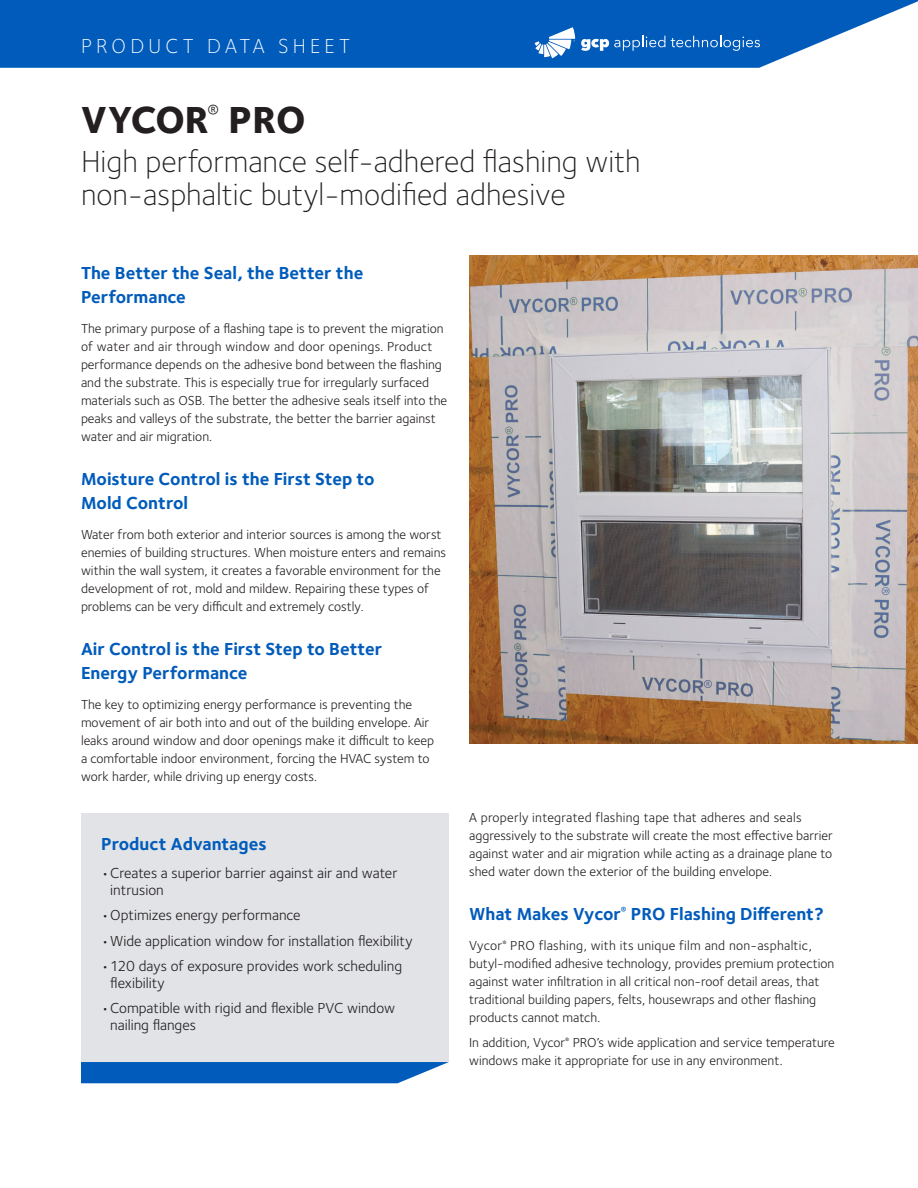
<style>
.page{position:relative;width:918px;height:1188px;background:#fff}
.page>*{position:absolute;margin:0;border:0;box-sizing:border-box;transform-origin:0 0}
.Document_Headline{font:800 39px "Foundry Sterling";color:#231f20}
.Document_Sub-Headlin{font:300 31.5px/33px "Foundry Sterling";color:#231f20}
.Document_Name{font:300 21px "Foundry Sterling";letter-spacing:.2em;color:#fff}
.Product_Descriptor_C{font:700 18px/24px "Foundry Sterling";color:#005bbb}
.t1{font:15px/16.5px "Foundry Sterling";color:#231f20}
.Text{font:13.5px/18px "Foundry Sterling";color:#231f20}
</style>
<div class="page">
<svg style="left:0;top:0;width:918px;height:68px;background:#176ac1"></svg>
<svg style="left:581px;top:36px;width:84px;height:15px"></svg>
<svg style="left:671px;top:36px;width:89px;height:15px"></svg>
<svg style="left:535px;top:27px;width:40px;height:31px"></svg>
<img style="left:469px;top:256px;width:449px;height:488px">
<div style="left:81px;top:813px;width:368px;height:249px;background:#e1e3e6"></div>
<svg style="left:81px;top:1062px;width:368px;height:21px;background:#1266bf"></svg>
<p class="Document_Name" style="left:81px;top:34px;width:271px">PRODUCT DATA SHEET</p>
<p class="Document_Headline" style="left:81px;top:96px;width:226px">VYCOR<sup>®</sup> PRO</p>
<p class="Document_Sub-Headlin" style="left:81px;top:145px;width:561px">High performance self-adhered flashing with non-asphaltic butyl-modified adhesive</p>
<p class="Product_Descriptor_C" style="left:81px;top:261px;width:284px">The Better the Seal, the Better the<br>Performance</p>
<p class="Text" style="left:81px;top:319px;width:368px">The primary purpose of a flashing tape is to prevent the migration of water and air through window and door openings. Product performance depends on the adhesive bond between the flashing and the substrate. This is especially true for irregularly surfaced materials such as OSB. The better the adhesive seals itself into the peaks and valleys of the substrate, the better the barrier against water and air migration.</p>
<p class="Product_Descriptor_C" style="left:81px;top:468px;width:295px">Moisture Control is the First Step to<br>Mold Control</p>
<p class="Text" style="left:81px;top:525px;width:367px">Water from both exterior and interior sources is among the worst enemies of building structures. When moisture enters and remains within the wall system, it creates a favorable environment for the development of rot, mold and mildew. Repairing these types of problems can be very difficult and extremely costly.</p>
<p class="Product_Descriptor_C" style="left:81px;top:638px;width:303px">Air Control is the First Step to Better<br>Energy Performance</p>
<p class="Text" style="left:81px;top:696px;width:355px">The key to optimizing energy performance is preventing the movement of air both into and out of the building envelope. Air leaks around window and door openings make it difficult to keep a comfortable indoor environment, forcing the HVAC system to work harder, while driving up energy costs.</p>
<p class="Product_Descriptor_C" style="left:101px;top:832px;width:167px">Product Advantages</p>
<p class="t1" style="left:110px;top:865px;width:289px;text-indent:-9px">•Creates a superior barrier against air and water intrusion</p>
<p class="t1" style="left:101px;top:907px;width:201px">•Optimizes energy performance</p>
<p class="t1" style="left:101px;top:932px;width:313px">•Wide application window for installation flexibility</p>
<p class="t1" style="left:110px;top:958px;width:293px;text-indent:-9px">•120 days of exposure provides work scheduling flexibility</p>
<p class="t1" style="left:110px;top:1000px;width:287px;text-indent:-9px">•Compatible with rigid and flexible PVC window nailing flanges</p>
<p class="Text" style="left:469px;top:809px;width:365px">A properly integrated flashing tape that adheres and seals aggressively to the substrate will create the most effective barrier against water and air migration while acting as a drainage plane to shed water down the exterior of the building envelope.</p>
<p class="Product_Descriptor_C" style="left:469px;top:903px;width:356px">What Makes Vycor<sup>®</sup> PRO Flashing Different?</p>
<p class="Text" style="left:469px;top:937px;width:367px">Vycor<sup>®</sup> PRO flashing, with its unique film and non-asphaltic, butyl-modified adhesive technology, provides premium protection against water infiltration in all critical non-roof detail areas, that traditional building papers, felts, housewraps and other flashing products cannot match.</p>
<p class="Text" style="left:469px;top:1034px;width:367px">In addition, Vycor<sup>®</sup> PRO’s wide application and service temperature windows make it appropriate for use in any environment.</p>
</div>
